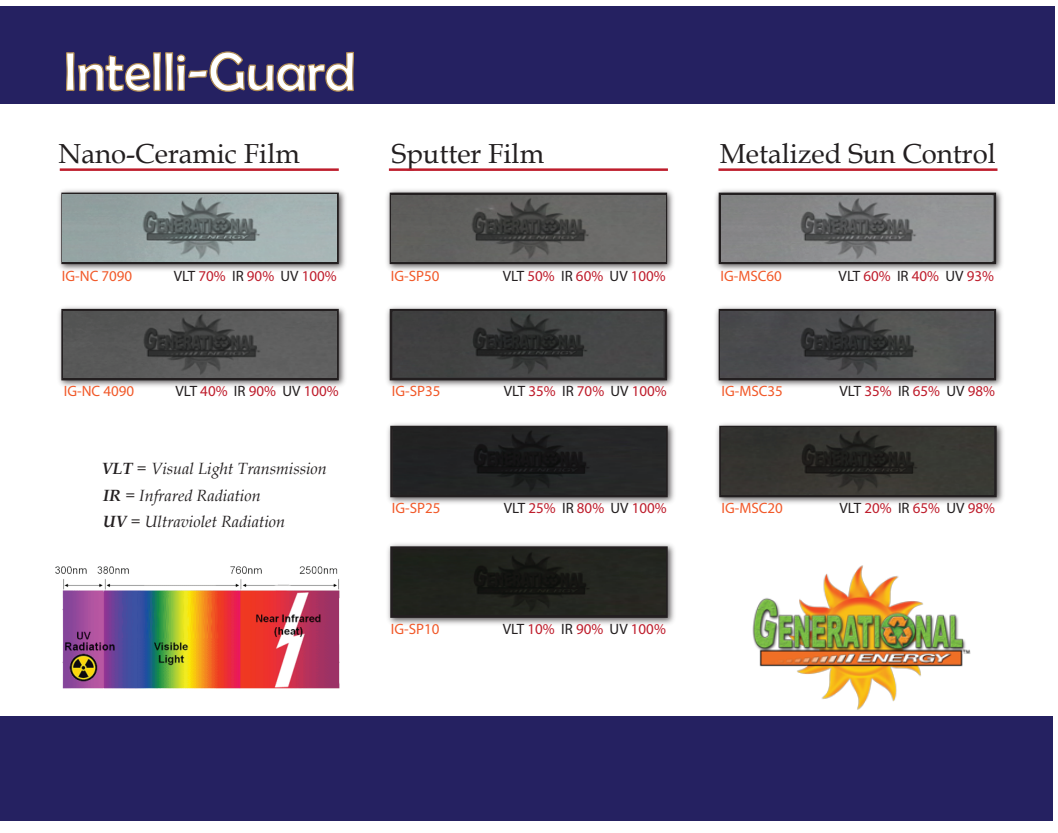
<style>
.page{position:relative;width:1058px;height:833px;background:#fff}
.page>*{position:absolute;margin:0;border:0;box-sizing:border-box;transform-origin:0 0}
.t1{font:55px "Berlin Sans FB";color:#fff}
.t2{font:27.5px "Book Antiqua";color:#231f20}
.t3{font:italic 16.25px/26.4px "Book Antiqua";color:#231f20}
.t4{font:15px "Myriad Pro";color:#be1d2c}
.t5{font:15px "Myriad Pro";color:#f15929}
.s1{color:#231f20}
.s2{font-weight:700}
</style>
<div class="page">
<div style="left:0;top:6px;width:1054px;height:98px;background:#252161"></div>
<div style="left:0;top:716px;width:1052px;height:104px;background:#252161"></div>
<svg style="left:66px;top:51px;width:288px;height:41px"></svg>
<img style="left:58px;top:189px;width:288px;height:82px">
<svg style="left:61px;top:192px;width:278px;height:72px;background:#515152"></svg>
<img style="left:58px;top:306px;width:288px;height:81px">
<svg style="left:61px;top:309px;width:278px;height:71px;background:#2b2728"></svg>
<img style="left:386px;top:189px;width:288px;height:82px">
<svg style="left:390px;top:192px;width:277px;height:72px;background:#3f3c3d"></svg>
<img style="left:386px;top:306px;width:288px;height:81px">
<div style="left:390px;top:309px;width:277px;height:71px;background:#454647;border:2px solid #231f20"></div>
<img style="left:387px;top:423px;width:288px;height:81px">
<div style="left:390px;top:426px;width:277px;height:71px;background:#232323"></div>
<img style="left:387px;top:543px;width:288px;height:82px">
<div style="left:390px;top:546px;width:277px;height:72px;background:#231f20;border:2px solid #231f20"></div>
<img style="left:715px;top:189px;width:288px;height:82px">
<div style="left:718px;top:193px;width:278px;height:71px;background:#939598;border:2px solid #231f20"></div>
<img style="left:715px;top:306px;width:288px;height:81px">
<svg style="left:718px;top:309px;width:278px;height:71px"></svg>
<img style="left:716px;top:423px;width:288px;height:81px">
<svg style="left:719px;top:426px;width:277px;height:71px;background:#2c2928"></svg>
<hr style="left:60px;top:168px;width:279px;height:3px;background:#be1d2c">
<hr style="left:389px;top:168px;width:279px;height:3px;background:#be1d2c">
<hr style="left:718px;top:168px;width:279px;height:3px;background:#be1d2c">
<img style="left:752px;top:565px;width:219px;height:145px">
<img style="left:55px;top:566px;width:285px;height:123px">
<img style="left:64px;top:311px;width:272px;height:67px">
<img style="left:62px;top:194px;width:274px;height:67px">
<img style="left:392px;top:195px;width:273px;height:66px">
<img style="left:393px;top:311px;width:269px;height:62px">
<img style="left:721px;top:195px;width:270px;height:66px">
<img style="left:720px;top:311px;width:273px;height:67px">
<img style="left:721px;top:428px;width:272px;height:66px">
<h1 class="t1" style="left:64px;top:41px;width:293px">Intelli-Guard</h1>
<h2 class="t2" style="left:58px;top:135px;width:243px">Nano-Ceramic Film</h2>
<h2 class="t2" style="left:392px;top:135px;width:153px">Sputter Film</h2>
<h2 class="t2" style="left:720px;top:135px;width:277px">Metalized Sun Control</h2>
<p class="t5" style="left:62px;top:266px;width:72px">IG-NC 7090</p>
<p class="t4" style="left:174px;top:266px;width:165px"><span class="s1">VLT</span> 70% <span class="s1">IR</span> 90% <span class="s1">UV</span> 100%</p>
<p class="t5" style="left:64px;top:382px;width:72px">IG-NC 4090</p>
<p class="t4" style="left:175px;top:382px;width:165px"><span class="s1">VLT</span> 40% <span class="s1">IR</span> 90% <span class="s1">UV</span> 100%</p>
<p class="t3" style="left:102px;top:455px;width:226px"><span class="s2">VLT</span> = Visual Light Transmission<br><span class="s2">IR</span> = Infrared Radiation<br><span class="s2">UV</span> = Ultraviolet Radiation</p>
<p class="t5" style="left:391px;top:266px;width:50px">IG-SP50</p>
<p class="t4" style="left:502px;top:266px;width:165px"><span class="s1">VLT</span> 50% <span class="s1">IR</span> 60% <span class="s1">UV</span> 100%</p>
<p class="t5" style="left:720px;top:266px;width:63px">IG-MSC60</p>
<p class="t4" style="left:838px;top:266px;width:157px"><span class="s1">VLT</span> 60% <span class="s1">IR</span> 40% <span class="s1">UV</span> 93%</p>
<p class="t5" style="left:392px;top:382px;width:50px">IG-SP35</p>
<p class="t4" style="left:503px;top:382px;width:165px"><span class="s1">VLT</span> 35% <span class="s1">IR</span> 70% <span class="s1">UV</span> 100%</p>
<p class="t5" style="left:721px;top:382px;width:63px">IG-MSC35</p>
<p class="t4" style="left:839px;top:382px;width:157px"><span class="s1">VLT</span> 35% <span class="s1">IR</span> 65% <span class="s1">UV</span> 98%</p>
<p class="t5" style="left:392px;top:498px;width:50px">IG-SP25</p>
<p class="t4" style="left:503px;top:498px;width:165px"><span class="s1">VLT</span> 25% <span class="s1">IR</span> 80% <span class="s1">UV</span> 100%</p>
<p class="t5" style="left:721px;top:498px;width:63px">IG-MSC20</p>
<p class="t4" style="left:839px;top:498px;width:157px"><span class="s1">VLT</span> 20% <span class="s1">IR</span> 65% <span class="s1">UV</span> 98%</p>
<p class="t5" style="left:391px;top:620px;width:50px">IG-SP10</p>
<p class="t4" style="left:503px;top:620px;width:165px"><span class="s1">VLT</span> 10% <span class="s1">IR</span> 90% <span class="s1">UV</span> 100%</p>
</div>
